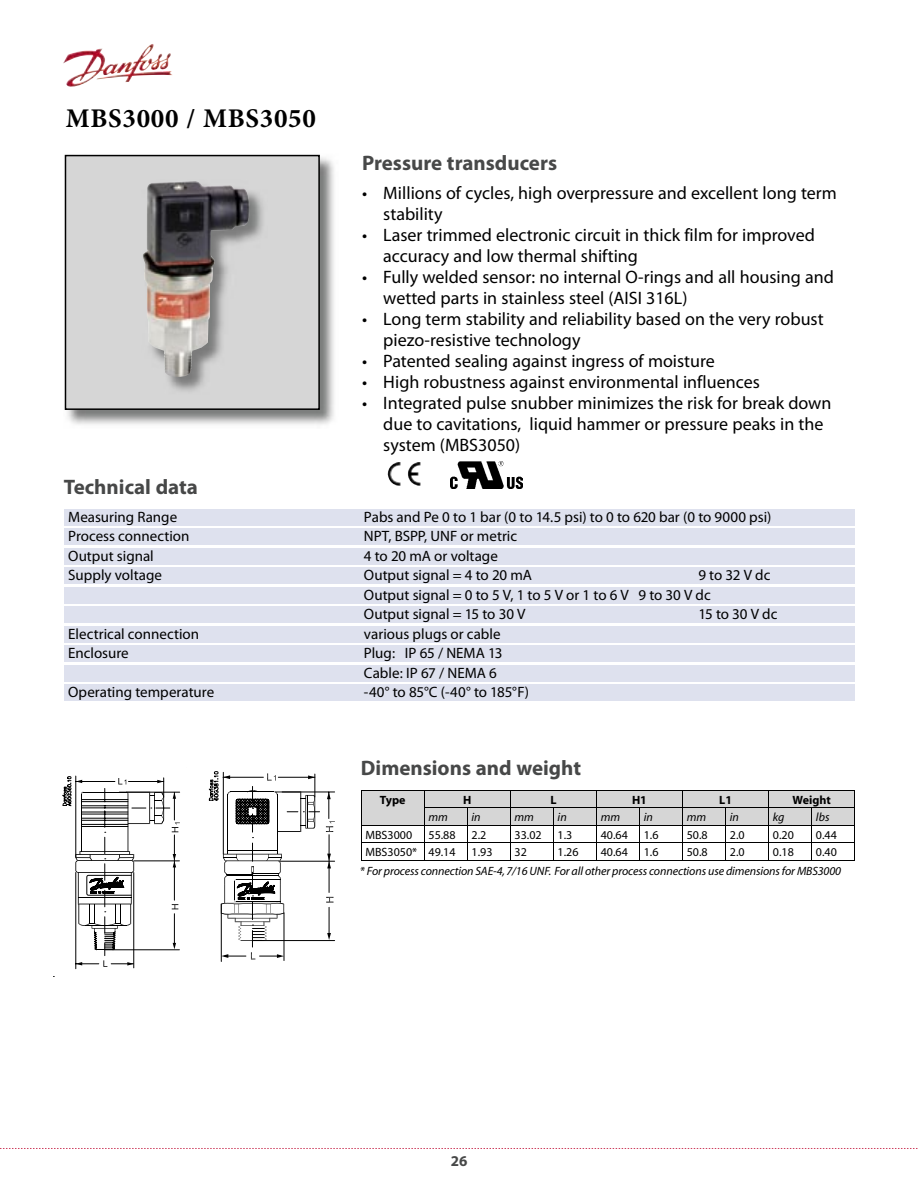
<style>
.page{position:relative;width:918px;height:1188px;background:#fff}
.page>*{position:absolute;margin:0;border:0;box-sizing:border-box;transform-origin:0 0}
.t1{font:700 27px "Minion Pro";letter-spacing:.025em;color:#000}
.t2{font:700 21px "Myriad Pro";color:#474848}
.t3{font:18px/21px "Myriad Pro";color:#000}
.t4{font:15px/19.5px "Myriad Pro";color:#000}
.t5{font:700 15px "Myriad Pro";color:#474848}
.t6{font:italic 12px "Myriad";letter-spacing:-.01em;color:#000}
.t7{font:12px "Myriad";color:#000}
.t8{font:700 12px "Myriad";color:#000}
</style>
<div class="page">
<img style="left:63px;top:44px;width:109px;height:43px">
<svg style="left:0;top:1148px;width:918px;height:1px"></svg>
<svg style="left:361px;top:790px;width:494px;height:70px"></svg>
<hr style="left:361px;top:860px;width:63px;height:1px;background:#000">
<hr style="left:424px;top:860px;width:43px;height:1px;background:#000">
<hr style="left:467px;top:860px;width:43px;height:1px;background:#000">
<hr style="left:510px;top:860px;width:43px;height:1px;background:#000">
<hr style="left:553px;top:860px;width:43px;height:1px;background:#000">
<hr style="left:596px;top:860px;width:44px;height:1px;background:#000">
<hr style="left:640px;top:860px;width:43px;height:1px;background:#000">
<hr style="left:683px;top:860px;width:43px;height:1px;background:#000">
<hr style="left:726px;top:860px;width:43px;height:1px;background:#000">
<hr style="left:769px;top:860px;width:43px;height:1px;background:#000">
<hr style="left:812px;top:860px;width:43px;height:1px;background:#000">
<div style="left:64px;top:509px;width:790px;height:16px;background:#dee1ee"></div>
<div style="left:64px;top:528px;width:790px;height:17px;background:#dee1ee"></div>
<div style="left:64px;top:548px;width:790px;height:16px;background:#dee1ee"></div>
<div style="left:64px;top:567px;width:790px;height:17px;background:#dee1ee"></div>
<div style="left:64px;top:587px;width:790px;height:16px;background:#dee1ee"></div>
<div style="left:64px;top:606px;width:790px;height:17px;background:#dee1ee"></div>
<div style="left:64px;top:626px;width:790px;height:16px;background:#dee1ee"></div>
<div style="left:64px;top:645px;width:790px;height:17px;background:#dee1ee"></div>
<div style="left:64px;top:665px;width:790px;height:16px;background:#dee1ee"></div>
<div style="left:64px;top:684px;width:790px;height:17px;background:#dee1ee"></div>
<img style="left:64px;top:154px;width:270px;height:271px">
<svg style="left:65px;top:155px;width:255px;height:255px;background:#bbb9b8"></svg>
<svg style="left:63px;top:776px;width:117px;height:193px"></svg>
<img style="left:387px;top:462px;width:34px;height:24px">
<img style="left:450px;top:461px;width:72px;height:28px">
<svg style="left:209px;top:771px;width:126px;height:191px"></svg>
<h1 class="t1" style="left:66px;top:102px;width:252px">MBS3000 / MBS3050</h1>
<p class="t2" style="left:362px;top:151px;width:197px">Pressure transducers</p>
<p class="t3" style="left:383px;top:183px;width:455px;text-indent:-21px">• Millions of cycles, high overpressure and excellent long term stability</p>
<p class="t3" style="left:383px;top:225px;width:433px;text-indent:-21px">• Laser trimmed electronic circuit in thick film for improved accuracy and low thermal shifting</p>
<p class="t3" style="left:383px;top:267px;width:452px;text-indent:-21px">• Fully welded sensor: no internal O-rings and all housing and wetted parts in stainless steel (AISI 316L)</p>
<p class="t3" style="left:383px;top:309px;width:442px;text-indent:-21px">• Long term stability and reliability based on the very robust piezo-resistive technology</p>
<p class="t3" style="left:362px;top:351px;width:354px">• Patented sealing against ingress of moisture</p>
<p class="t3" style="left:362px;top:372px;width:399px">• High robustness against environmental influences</p>
<p class="t3" style="left:383px;top:393px;width:450px;text-indent:-21px">• Integrated pulse snubber minimizes the risk for break down due to cavitations, liquid hammer or pressure peaks in the system (MBS3050)</p>
<p class="t2" style="left:64px;top:475px;width:136px">Technical data</p>
<p class="t4" style="left:68px;top:507px;width:111px">Measuring Range</p>
<p class="t4" style="left:364px;top:507px;width:409px">Pabs and Pe 0 to 1 bar (0 to 14.5 psi) to 0 to 620 bar (0 to 9000 psi)</p>
<p class="t4" style="left:68px;top:527px;width:123px">Process connection</p>
<p class="t4" style="left:364px;top:527px;width:155px">NPT, BSPP, UNF or metric</p>
<p class="t4" style="left:68px;top:546px;width:87px">Output signal</p>
<p class="t4" style="left:364px;top:546px;width:135px">4 to 20 mA or voltage</p>
<p class="t4" style="left:68px;top:566px;width:95px">Supply voltage</p>
<p class="t4" style="left:364px;top:566px;width:170px">Output signal = 4 to 20 mA</p>
<p class="t4" style="left:364px;top:566px;width:408px;text-indent:334px">9 to 32 V dc<br>Output signal = 0 to 5 V, 1 to 5 V or 1 to 6 V 9 to 30 V dc<br>Output signal = 15 to 30 V</p>
<p class="t4" style="left:698px;top:605px;width:81px">15 to 30 V dc</p>
<p class="t4" style="left:68px;top:624px;width:133px">Electrical connection</p>
<p class="t4" style="left:364px;top:624px;width:138px">various plugs or cable</p>
<p class="t4" style="left:68px;top:644px;width:62px">Enclosure</p>
<p class="t4" style="left:364px;top:644px;width:140px">Plug: IP 65 / NEMA 13<br>Cable: IP 67 / NEMA 6</p>
<p class="t4" style="left:68px;top:683px;width:148px">Operating temperature</p>
<p class="t4" style="left:364px;top:683px;width:167px">-40° to 85°C (-40° to 185°F)</p>
<p class="t2" style="left:361px;top:757px;width:222px">Dimensions and weight</p>
<p class="t8" style="left:380px;top:793px;width:27px">Type</p>
<p class="t8" style="left:463px;top:793px;width:10px">H</p>
<p class="t8" style="left:550px;top:793px;width:8px">L</p>
<p class="t8" style="left:632px;top:793px;width:16px">H1</p>
<p class="t8" style="left:719px;top:793px;width:14px">L1</p>
<p class="t8" style="left:793px;top:793px;width:40px">Weight</p>
<p class="t6" style="left:429px;top:811px;width:21px">mm</p>
<p class="t6" style="left:472px;top:811px;width:11px">in</p>
<p class="t6" style="left:515px;top:811px;width:21px">mm</p>
<p class="t6" style="left:558px;top:811px;width:11px">in</p>
<p class="t6" style="left:601px;top:811px;width:21px">mm</p>
<p class="t6" style="left:644px;top:811px;width:11px">in</p>
<p class="t6" style="left:687px;top:811px;width:21px">mm</p>
<p class="t6" style="left:730px;top:811px;width:11px">in</p>
<p class="t6" style="left:773px;top:811px;width:13px">kg</p>
<p class="t6" style="left:816px;top:811px;width:15px">lbs</p>
<p class="t7" style="left:366px;top:829px;width:48px">MBS3000</p>
<p class="t7" style="left:429px;top:829px;width:29px">55.88</p>
<p class="t7" style="left:472px;top:829px;width:16px">2.2</p>
<p class="t7" style="left:515px;top:829px;width:29px">33.02</p>
<p class="t7" style="left:558px;top:829px;width:16px">1.3</p>
<p class="t7" style="left:601px;top:829px;width:29px">40.64</p>
<p class="t7" style="left:644px;top:829px;width:16px">1.6</p>
<p class="t7" style="left:687px;top:829px;width:22px">50.8</p>
<p class="t7" style="left:730px;top:829px;width:16px">2.0</p>
<p class="t7" style="left:773px;top:829px;width:22px">0.20</p>
<p class="t7" style="left:816px;top:829px;width:22px">0.44</p>
<p class="t7" style="left:366px;top:846px;width:92px">MBS3050* 49.14</p>
<p class="t7" style="left:472px;top:846px;width:22px">1.93</p>
<p class="t7" style="left:515px;top:846px;width:14px">32</p>
<p class="t7" style="left:558px;top:846px;width:22px">1.26</p>
<p class="t7" style="left:601px;top:846px;width:29px">40.64</p>
<p class="t7" style="left:644px;top:846px;width:16px">1.6</p>
<p class="t7" style="left:687px;top:846px;width:22px">50.8</p>
<p class="t7" style="left:730px;top:846px;width:16px">2.0</p>
<p class="t7" style="left:773px;top:846px;width:22px">0.18</p>
<p class="t7" style="left:816px;top:846px;width:22px">0.40</p>
<p class="t6" style="left:360px;top:865px;width:483px">* For process connection SAE-4, 7/16 UNF. For all other process connections use dimensions for MBS3000</p>
<p class="t5" style="left:451px;top:1152px;width:18px">26</p>
</div>
